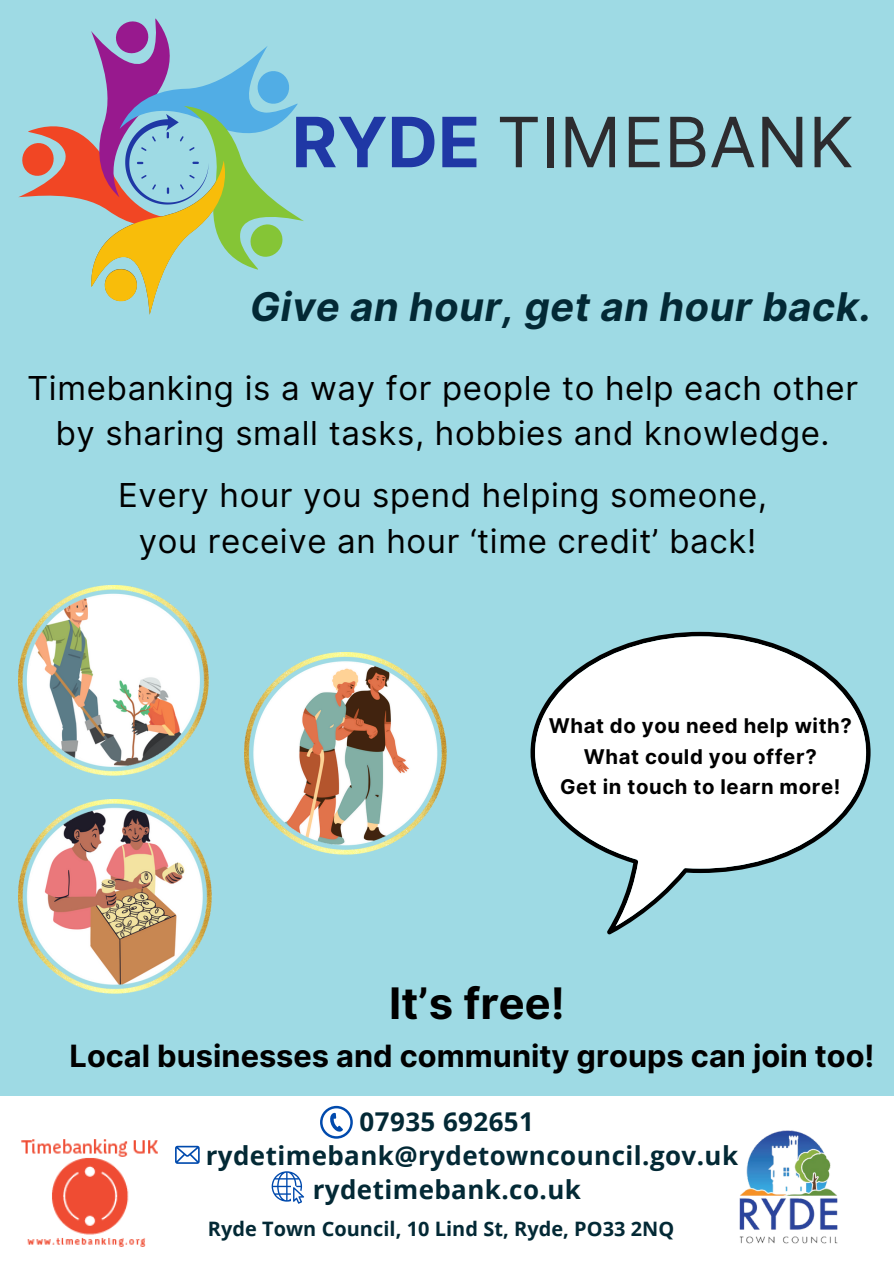
<style>
.page{position:relative;width:894px;height:1264px;background:#fff}
.page>*{position:absolute;margin:0;border:0;box-sizing:border-box;transform-origin:0 0}
.t1{font:69.3px "Inter";color:#2d2c2f}
.t2{font:700 43.5px "Inter";color:#000}
.t3{font:italic 700 39.6px "Inter";letter-spacing:.015em;color:#032935}
.t4{font:33px/45px "Inter";letter-spacing:.02em;color:#000;text-align:center}
.t5{font:700 30.75px "Inter";color:#000}
.t6{font:700 25.95px "Open Sans";letter-spacing:.02em;color:#032935}
.t7{font:700 20.25px "Inter";letter-spacing:.03em;color:#000}
.t8{font:700 19.95px "Open Sans";letter-spacing:.005em;color:#032935}
.s1{font-weight:700;color:#1f38a5}
</style>
<div class="page">
<div style="left:0;top:0;width:893px;height:1263px;background:#9edae4"></div>
<div style="left:0;top:1096px;width:893px;height:167px;background:#fff"></div>
<img style="left:739px;top:1130px;width:99px;height:114px">
<svg style="left:18px;top:18px;width:286px;height:297px"></svg>
<img style="left:21px;top:1139px;width:137px;height:108px">
<svg style="left:175px;top:1145px;width:25px;height:18px"></svg>
<svg style="left:320px;top:1105px;width:32px;height:33px"></svg>
<svg style="left:271px;top:1171px;width:33px;height:32px"></svg>
<svg style="left:530px;top:632px;width:339px;height:302px"></svg>
<svg style="left:535px;top:636px;width:330px;height:290px;fill:#fff"></svg>
<img style="left:18px;top:585px;width:190px;height:190px">
<img style="left:244px;top:652px;width:202px;height:202px">
<img style="left:18px;top:799px;width:194px;height:194px">
<p class="t1" style="left:292px;top:101px;width:563px"><span class="s1">RYDE</span> TIMEBANK</p>
<h4 class="t3" style="left:250px;top:283px;width:622px">Give an hour, get an hour back.</h4>
<p class="t4" style="left:27px;top:366px;width:832px">Timebanking is a way for people to help each other by sharing small tasks, hobbies and knowledge.</p>
<p class="t4" style="left:118px;top:472px;width:650px;line-height:46.2px">Every hour you spend helping someone, you receive an hour ‘time credit’ back!</p>
<p class="t7" style="left:548px;top:713px;width:304px">What do you need help with?</p>
<p class="t7" style="left:583px;top:744px;width:234px">What could you offer?</p>
<p class="t7" style="left:560px;top:774px;width:282px">Get in touch to learn more!</p>
<p class="t2" style="left:389px;top:977px;width:177px">It’s free!</p>
<p class="t5" style="left:70px;top:1037px;width:806px">Local businesses and community groups can join too!</p>
<h2 class="t6" style="left:359px;top:1103px;width:176px">07935 692651</h2>
<h2 class="t6" style="left:206px;top:1137px;width:534px">rydetimebank@rydetowncouncil.gov.uk</h2>
<h2 class="t6" style="left:312px;top:1170px;width:269px">rydetimebank.co.uk</h2>
<h4 class="t8" style="left:208px;top:1214px;width:468px">Ryde Town Council, 10 Lind St, Ryde, PO33 2NQ</h4>
</div>
